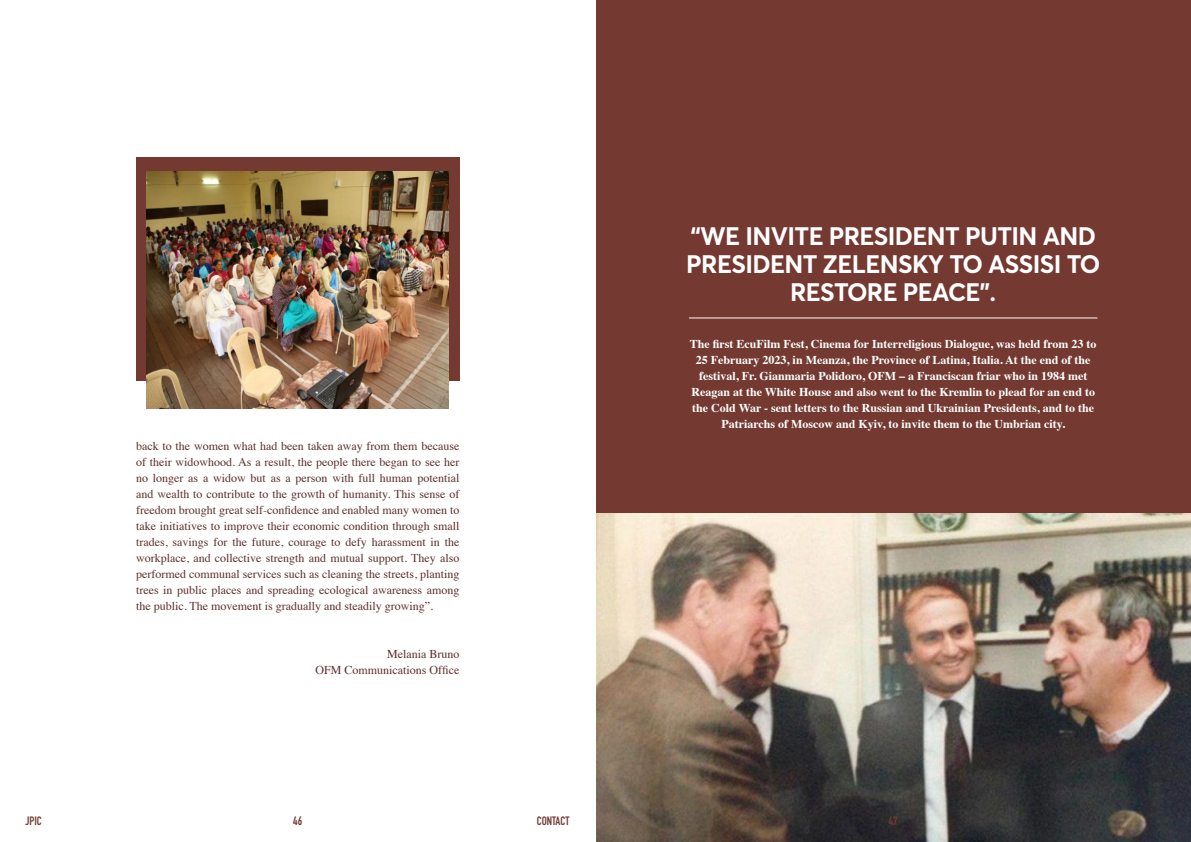
<style>
.page{position:relative;width:1191px;height:842px;background:#fff}
.page>*{position:absolute;margin:0;border:0;box-sizing:border-box;transform-origin:0 0}
.t1{font:700 25px/28px "Averta";letter-spacing:-.025em;color:#fff;text-align:center}
.t2{font:12px/16px "Times";color:#5e2d2b;text-align:justify}
.t3{font:700 12px/16px "Times";color:#fff;text-align:center}
.t4{font:700 12px "DIN Condensed";color:#743a32}
</style>
<div class="page">
<div style="left:136px;top:157px;width:323px;height:223px;background:#743a32"></div>
<img style="left:146px;top:171px;width:302px;height:237px">
<div style="left:596px;top:0;width:595px;height:841px;background:#743a32"></div>
<hr style="left:689px;top:317px;width:408px;height:1px;background:#fff">
<img style="left:596px;top:513px;width:595px;height:329px">
<p class="t2" style="left:136px;top:437px;width:325px">back to the women what had been taken away from them because of their widowhood. As a result, the people there began to see her no longer as a widow but as a person with full human potential and wealth to contribute to the growth of humanity. This sense of freedom brought great self-confidence and enabled many women to take initiatives to improve their economic condition through small trades, savings for the future, courage to defy harassment in the workplace, and collective strength and mutual support. They also performed communal services such as cleaning the streets, planting trees in public places and spreading ecological awareness among the public. The movement is gradually and steadily growing”.</p>
<p class="t2" style="left:315px;top:645px;width:145px;text-align:right">Melania Bruno<br>OFM Communications Office</p>
<h1 class="t1" style="left:686px;top:222px;width:415px">“WE INVITE PRESIDENT PUTIN AND<br>PRESIDENT ZELENSKY TO ASSISI TO<br>RESTORE PEACE”.</h1>
<p class="t3" style="left:690px;top:335px;width:408px">The first EcuFilm Fest, Cinema for Interreligious Dialogue, was held from 23 to 25 February 2023, in Meanza, the Province of Latina, Italia. At the end of the festival, Fr. Gianmaria Polidoro, OFM – a Franciscan friar who in 1984 met Reagan at the White House and also went to the Kremlin to plead for an end to the Cold War - sent letters to the Russian and Ukrainian Presidents, and to the Patriarchs of Moscow and Kyiv, to invite them to the Umbrian city.</p>
<p class="t4" style="left:26px;top:813px;width:18px">JPIC</p>
<p class="t4" style="left:537px;top:813px;width:34px">CONTACT</p>
<p class="t4" style="left:293px;top:813px;width:10px">46</p>
<p class="t4" style="left:888px;top:813px;width:10px">47</p>
</div>
